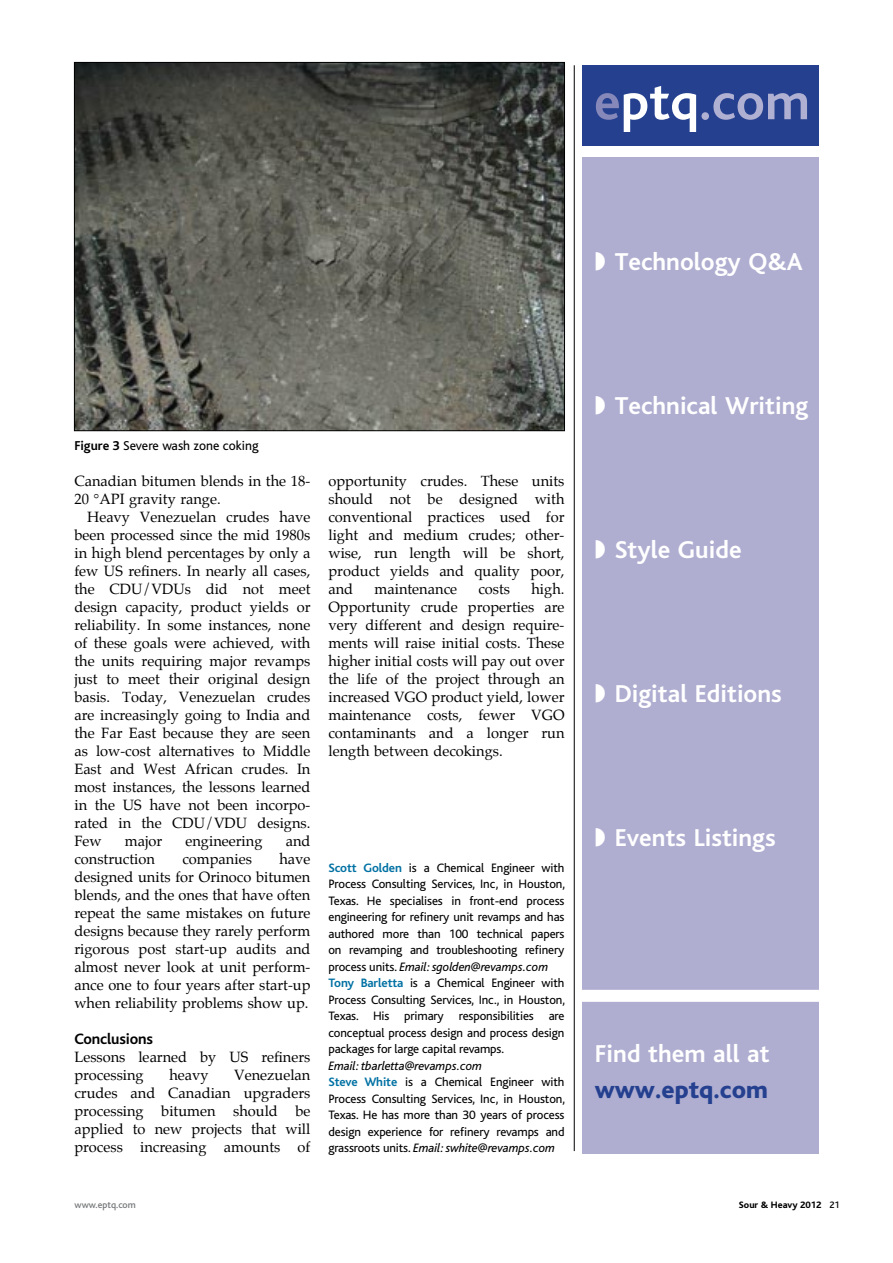
<style>
.page{position:relative;width:893px;height:1263px;background:#fff}
.page>*{position:absolute;margin:0;border:0;box-sizing:border-box;transform-origin:0 0}
.t1{font:700 54px "Bliss";color:#b0b0d2}
.t2{font:700 25.5px "Bliss";color:#fff}
.t3{font:800 25.5px "Bliss";color:#24408f}
.t4{font:700 15.75px "Bliss";letter-spacing:-.01em;color:#000}
.t5{font:14.7px/18px "Palatino";color:#000;text-align:justify}
.t6{font:13.5px "Bliss";color:#000}
.t7{font:12.75px/16.5px "Bliss";letter-spacing:-.01em;color:#000}
.t8{font:800 9.75px "Bliss";color:#000}
.t9{font:500 9.75px "Bliss";color:#757779}
.s1{color:#8788ba}
.s2{color:#fff}
.s3{font-weight:700}
.s4{font-weight:700;color:#0071a3}
.s5{font-style:italic}
.s6{font-weight:500}
</style>
<div class="page">
<img style="left:76px;top:64px;width:487px;height:365px">
<hr style="left:574px;top:65px;width:1px;height:1086px;background:#000">
<div style="left:582px;top:65px;width:237px;height:81px;background:#24408f"></div>
<div style="left:582px;top:157px;width:237px;height:997px;background:#afaed1"></div>
<div style="left:577px;top:990px;width:255px;height:12px;background:#fff"></div>
<h1 class="t1" style="left:594px;top:73px;width:218px"><span class="s1">e</span><span class="s2">ptq</span>.com</h1>
<h2 class="t2" style="left:595px;top:248px;width:209px">◗ Technology Q&amp;A</h2>
<p class="t6" style="left:74px;top:438px;width:186px"><span class="s3">Figure 3</span> Severe wash zone coking</p>
<p class="t5" style="left:74px;top:473px;width:238px">Canadian bitumen blends in the 18-<br>20 °API gravity range.</p>
<p class="t5" style="left:74px;top:509px;width:238px;text-indent:13px">Heavy Venezuelan crudes have been processed since the mid 1980s in high blend percentages by only a few US refiners. In nearly all cases, the CDU/VDUs did not meet design capacity, product yields or reliability. In some instances, none of these goals were achieved, with the units requiring major revamps just to meet their original design basis. Today, Venezuelan crudes are increasingly going to India and the Far East because they are seen as low-cost alternatives to Middle East and West African crudes. In most instances, the lessons learned in the US have not been incorpo&shy;rated in the CDU/VDU designs.<br>Few</p>
<p class="t5" style="left:125px;top:833px;width:39px">major</p>
<p class="t5" style="left:185px;top:833px;width:79px">engineering</p>
<p class="t5" style="left:286px;top:833px;width:26px">and</p>
<p class="t5" style="left:74px;top:851px;width:82px">construction</p>
<p class="t5" style="left:182px;top:851px;width:71px">companies</p>
<p class="t5" style="left:74px;top:851px;width:238px;text-indent:205px">have designed units for Orinoco bitumen blends, and the ones that have often repeat the same mistakes on future designs because they rarely perform rigorous post start-up audits and almost never look at unit perform&shy;ance one to four years after start-up when reliability problems show up.</p>
<p class="t4" style="left:74px;top:1031px;width:80px">Conclusions</p>
<p class="t5" style="left:74px;top:1049px;width:238px">Lessons learned by US refiners processing</p>
<p class="t5" style="left:169px;top:1067px;width:41px">heavy</p>
<p class="t5" style="left:74px;top:1067px;width:238px;text-indent:160px">Venezuelan crudes and Canadian upgraders processing bitumen should be applied to new projects that will process increasing amounts of</p>
<p class="t5" style="left:328px;top:473px;width:238px">opportunity crudes. These units should not be designed with conventional practices used for light and medium crudes; other&shy;wise, run length will be short, product yields and quality poor, and</p>
<p class="t5" style="left:328px;top:581px;width:238px;text-indent:203px">high.<br>Opportunity crude properties are very different and design require&shy;ments will raise initial costs. These higher initial costs will pay out over the life of the project through an increased VGO product yield, lower maintenance costs, fewer VGO contaminants and a longer run length between decokings.</p>
<p class="t5" style="left:375px;top:581px;width:84px">maintenance</p>
<p class="t5" style="left:478px;top:581px;width:33px">costs</p>
<p class="t7" style="left:328px;top:859px;width:238px"><span class="s4">Scott Golden</span> is a Chemical Engineer with Process Consulting Services, Inc, in Houston, Texas. He specialises in front-end process engineering for refinery unit revamps and has authored more than 100 technical papers on revamping and troubleshooting refinery process units. <span class="s5">Email: sgolden@revamps.com </span><span class="s4">Tony Barletta</span> is a Chemical Engineer with Process Consulting Services, Inc., in Houston, Texas. His primary responsibilities are conceptual process design and process design packages for large capital revamps.</p>
<p class="t7" style="left:328px;top:1057px;width:238px"><span class="s5">Email: tbarletta@revamps.com<br></span><span class="s4">Steve White</span> is a Chemical Engineer with Process Consulting Services, Inc, in Houston, Texas. He has more than 30 years of process design experience for refinery revamps and grassroots units. <span class="s5">Email: swhite@revamps.com</span></p>
<h2 class="t2" style="left:595px;top:392px;width:215px">◗ Technical Writing</h2>
<h2 class="t2" style="left:595px;top:536px;width:148px">◗ Style Guide</h2>
<h2 class="t2" style="left:595px;top:680px;width:189px">◗ Digital Editions</h2>
<h2 class="t2" style="left:595px;top:824px;width:183px">◗ Events Listings</h2>
<h2 class="t2" style="left:595px;top:1040px;width:176px">Find them all at</h2>
<h2 class="t3" style="left:595px;top:1076px;width:175px">www.eptq.com</h2>
<p class="t9" style="left:75px;top:1200px;width:63px">www.eptq.com</p>
<p class="t8" style="left:739px;top:1200px;width:102px">Sour &amp; Heavy 2012 <span class="s6">21</span></p>
</div>
